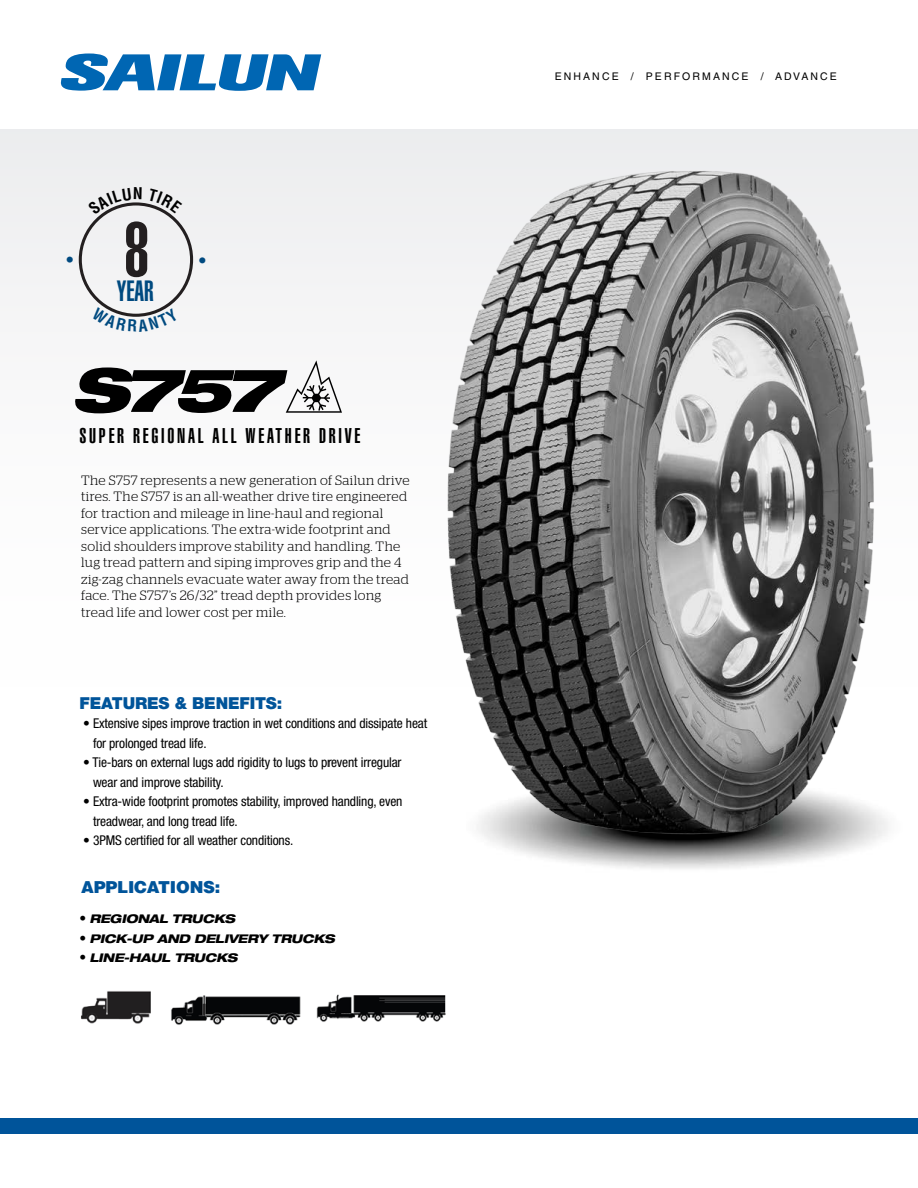
<style>
.page{position:relative;width:918px;height:1188px;background:#fff}
.page>*{position:absolute;margin:0;border:0;box-sizing:border-box;transform-origin:0 0}
.t1{font:76.5px "Helvetica LT Std Ultra Comp";color:#231f20}
.t2{font:italic 900 expanded 60.15px "Helvetica Neue LT Std";color:#000}
.t3{font:28.8px "Helvetica LT Std Ultra Comp";color:#004a80}
.t4{font:21px "Helvetica LT Std Ultra Comp";letter-spacing:.13em;color:#000}
.t5{font:900 16.5px "Helvetica Neue LT Std";letter-spacing:-.01em;color:#00549a}
.t6{font:900 16.5px "Helvetica LT Std";letter-spacing:-.01em;color:#00549a}
.t7{font:700 condensed 16.05px "Helvetica LT Std";color:#004a80}
.t8{font:300 13.5px/16.5px "Stag";letter-spacing:.025em;color:#000}
.t9{font:condensed 13.5px/19.5px "Helvetica Neue LT Std";letter-spacing:-.01em;color:#000}
.t10{font:italic 800 expanded 12px "Helvetica Neue LT Std";letter-spacing:-.025em;color:#000}
.t11{font:10.5px "Helvetica LT Std";letter-spacing:.2em;color:#000}
.s1{font-family:"Helvetica LT Std";font-weight:300;font-style:normal;font-stretch:normal;font-size:13.5px}
</style>
<div class="page">
<div style="left:0;top:129px;width:918px;height:592px;background:linear-gradient(to right,#f9f9f9,#e9eaec)"></div>
<div style="left:0;top:1118px;width:918px;height:15px;background:#00549a"></div>
<svg style="left:60px;top:53px;width:261px;height:38px"></svg>
<img style="left:81px;top:991px;width:70px;height:33px">
<img style="left:396px;top:157px;width:522px;height:712px">
<img style="left:171px;top:994px;width:275px;height:31px">
<svg style="left:286px;top:360px;width:56px;height:53px"></svg>
<svg style="left:92px;top:307px;width:87px;height:25px"></svg>
<svg style="left:88px;top:187px;width:54px;height:28px"></svg>
<svg style="left:148px;top:189px;width:34px;height:24px"></svg>
<svg style="left:67px;top:256px;width:6px;height:6px"></svg>
<h1 class="t1" style="left:124px;top:206px;width:27px">8</h1>
<h3 class="t3" style="left:117px;top:274px;width:38px">YEAR</h3>
<p class="t7" style="left:213px;top:257px;width:8px;rotate:90deg">•</p>
<h2 class="t2" style="left:71px;top:351px;width:210px">S757</h2>
<h3 class="t4" style="left:80px;top:424px;width:282px">SUPER REGIONAL ALL WEATHER DRIVE</h3>
<p class="t8" style="left:81px;top:472px;width:330px">The S757 represents a new generation of Sailun drive tires. The S757 is an all-weather drive tire engineered for traction and mileage in line-haul and regional service applications. The extra-wide footprint and solid shoulders improve stability and handling. The lug tread pattern and siping improves grip and the 4 zig-zag channels evacuate water away from the tread face. The S757’s 26/32” tread depth provides long tread life and lower cost per mile.</p>
<p class="t5" style="left:80px;top:693px;width:204px">FEATURES &amp; BENEFITS:</p>
<p class="t9" style="left:93px;top:713px;width:336px;text-indent:-10px">• Extensive sipes improve traction in wet conditions and dissipate heat for prolonged tread life.</p>
<p class="t9" style="left:93px;top:752px;width:310px;text-indent:-10px">• Tie-bars on external lugs add rigidity to lugs to prevent irregular wear and improve stability.</p>
<p class="t9" style="left:93px;top:791px;width:311px;text-indent:-10px">• Extra-wide footprint promotes stability, improved handling, even treadwear, and long tread life.</p>
<p class="t9" style="left:83px;top:830px;width:212px">• 3PMS certified for all weather conditions.</p>
<p class="t6" style="left:81px;top:876px;width:141px">APPLICATIONS:</p>
<p class="t10" style="left:80px;top:912px;width:157px"><span class="s1">•</span> REGIONAL TRUCKS</p>
<p class="t10" style="left:80px;top:931px;width:257px"><span class="s1">•</span> PICK-UP AND DELIVERY TRUCKS</p>
<p class="t10" style="left:80px;top:951px;width:159px"><span class="s1">•</span> LINE-HAUL TRUCKS</p>
<p class="t11" style="left:555px;top:70px;width:64px">ENHANCE</p>
<p class="t11" style="left:631px;top:70px;width:118px">/ PE RFORMANCE</p>
<p class="t11" style="left:761px;top:70px;width:76px">/ ADVANCE</p>
</div>
